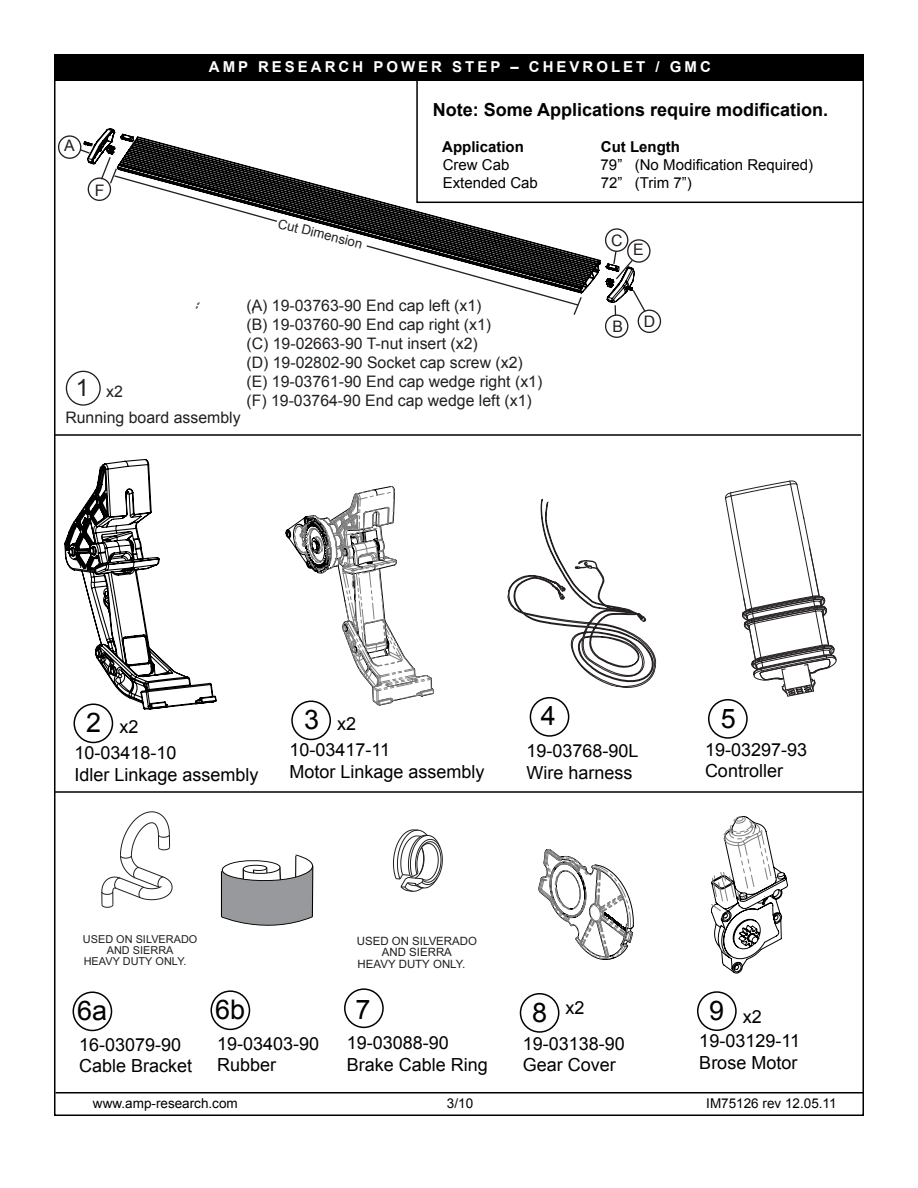
<style>
.page{position:relative;width:918px;height:1188px;background:#fff}
.page>*{position:absolute;margin:0;border:0;box-sizing:border-box;transform-origin:0 0}
.t1{font:27px "Arial";color:#000}
.t2{font:18px/21.6px "Arial";color:#000}
.t3{font:700 18px "Arial";color:#000}
.t4{font:15.9px/19px "Arial";color:#231f20}
.t5{font:15px "Arial";color:#000}
.t6{font:700 15px "Arial";letter-spacing:.2em;color:#fff}
.t7{font:700 15px "Arial";color:#000}
.t8{font:13.5px "Arial";color:#000}
.t9{font:13.2px "Arial";color:#231f20}
.t10{font:11.4px "Arial";color:#231f20}
.t11{font:10.95px "Arial";color:#231f20}
.s1{font-size:23.7px}
.s2{font-size:27px}
</style>
<div class="page">
<div style="left:54px;top:55px;width:809px;height:26px;background:#000"></div>
<svg style="left:220px;top:854px;width:94px;height:72px"></svg>
<svg style="left:285px;top:486px;width:149px;height:220px"></svg>
<svg style="left:101px;top:812px;width:72px;height:96px"></svg>
<svg style="left:393px;top:829px;width:50px;height:63px"></svg>
<div style="left:73px;top:704px;width:40px;height:39px;border:1px solid #000;border-radius:50%"></div>
<div style="left:291px;top:701px;width:40px;height:39px;border:1px solid #000;border-radius:50%"></div>
<div style="left:530px;top:697px;width:39px;height:40px;border:1px solid #000;border-radius:50%"></div>
<div style="left:708px;top:699px;width:40px;height:40px;border:1px solid #000;border-radius:50%"></div>
<svg style="left:507px;top:498px;width:150px;height:190px"></svg>
<svg style="left:725px;top:481px;width:112px;height:215px"></svg>
<div style="left:520px;top:993px;width:39px;height:40px;border:1px solid #000;border-radius:50%"></div>
<div style="left:697px;top:991px;width:40px;height:40px;border:1px solid #000;border-radius:50%"></div>
<div style="left:344px;top:988px;width:40px;height:40px;border:1px solid #000;border-radius:50%"></div>
<div style="left:73px;top:992px;width:39px;height:39px;border:1px solid #000;border-radius:50%"></div>
<div style="left:416px;top:59px;width:449px;height:144px;border:1px solid #000"></div>
<div style="left:210px;top:990px;width:40px;height:40px;border:1px solid #000;border-radius:50%"></div>
<svg style="left:711px;top:816px;width:77px;height:158px"></svg>
<svg style="left:538px;top:849px;width:96px;height:111px"></svg>
<div style="left:66px;top:371px;width:35px;height:35px;border:1px solid #231f20;border-radius:50%"></div>
<svg style="left:83px;top:128px;width:559px;height:207px"></svg>
<div style="left:605px;top:228px;width:23px;height:24px;border:1px solid #231f20;border-radius:50%"></div>
<div style="left:627px;top:239px;width:24px;height:24px;border:1px solid #231f20;border-radius:50%"></div>
<svg style="left:612px;top:250px;width:22px;height:31px"></svg>
<div style="left:638px;top:310px;width:23px;height:23px;border:1px solid #231f20;border-radius:50%"></div>
<svg style="left:631px;top:289px;width:16px;height:24px"></svg>
<div style="left:605px;top:314px;width:23px;height:24px;border:1px solid #231f20;border-radius:50%"></div>
<div style="left:58px;top:135px;width:23px;height:24px;border:1px solid #231f20;border-radius:50%"></div>
<svg style="left:79px;top:148px;width:12px;height:7px"></svg>
<div style="left:88px;top:178px;width:23px;height:23px;border:1px solid #231f20;border-radius:50%"></div>
<svg style="left:100px;top:156px;width:179px;height:67px"></svg>
<svg style="left:365px;top:244px;width:218px;height:72px"></svg>
<svg style="left:64px;top:459px;width:153px;height:251px"></svg>
<hr style="left:54px;top:434px;width:807px;height:2px;background:#000">
<hr style="left:54px;top:791px;width:808px;height:2px;background:#000">
<hr style="left:55px;top:1092px;width:809px;height:2px;background:#000">
<p class="t4" style="left:64px;top:138px;width:12px">A</p>
<p class="t4" style="left:95px;top:182px;width:11px">F</p>
<p class="t6" style="left:209px;top:61px;width:504px">AMP RESEARCH POWER STEP – CHEVROLET / GMC</p>
<p class="t9" style="left:280px;top:218px;width:88px;rotate:14deg">Cut Dimension</p>
<p class="t3" style="left:433px;top:103px;width:397px">Note: Some Applications require modification.</p>
<p class="t7" style="left:442px;top:141px;width:83px">Application</p>
<p class="t7" style="left:601px;top:141px;width:81px">Cut Length</p>
<p class="t5" style="left:443px;top:159px;width:68px">Crew Cab</p>
<p class="t5" style="left:601px;top:159px;width:214px">79” (No Modification Required)</p>
<p class="t5" style="left:443px;top:177px;width:97px">Extended Cab</p>
<p class="t5" style="left:601px;top:177px;width:93px">72” (Trim 7”)</p>
<p class="t4" style="left:611px;top:232px;width:13px">C</p>
<p class="t4" style="left:633px;top:242px;width:12px">E</p>
<p class="t4" style="left:246px;top:298px;width:297px">(A) 19-03763-90 End cap left (x1)<br>(B) 19-03760-90 End cap right (x1)<br>(C) 19-02663-90 T-nut insert (x2)<br>(D) 19-02802-90 Socket cap screw (x2) (E) 19-03761-90 End cap wedge right (x1) (F) 19-03764-90 End cap wedge left (x1)</p>
<p class="t4" style="left:65px;top:380px;width:177px;line-height:25.8px;text-indent:10px"><span class="s1">1</span> x2<br>Running board assembly</p>
<p class="t4" style="left:612px;top:318px;width:12px">B</p>
<p class="t4" style="left:644px;top:313px;width:13px">D</p>
<p class="t2" style="left:74px;top:716px;width:104px;line-height:25.7px;text-indent:12px"><span class="s2">2</span> x2<br>10-03418-10</p>
<p class="t2" style="left:74px;top:765px;width:186px">Idler Linkage assembly</p>
<p class="t2" style="left:290px;top:713px;width:102px;line-height:25.8px;text-indent:15px"><span class="s2">3</span> x2<br>10-03417-11</p>
<p class="t2" style="left:290px;top:762px;width:197px">Motor Linkage assembly</p>
<h1 class="t1" style="left:541px;top:706px;width:17px">4</h1>
<p class="t2" style="left:526px;top:742px;width:114px">19-03768-90L<br>Wire harness</p>
<p class="t11" style="left:83px;top:933px;width:116px">USED ON SILVERADO</p>
<p class="t11" style="left:107px;top:944px;width:68px">AND SIERRA</p>
<p class="t11" style="left:84px;top:955px;width:104px">HEAVY DUTY ONLY.</p>
<h1 class="t1" style="left:77px;top:1000px;width:32px">6a</h1>
<p class="t2" style="left:79px;top:1035px;width:115px">16-03079-90<br>Cable Bracket</p>
<h1 class="t1" style="left:215px;top:999px;width:32px">6b</h1>
<p class="t2" style="left:217px;top:1034px;width:104px">19-03403-90<br>Rubber</p>
<p class="t10" style="left:357px;top:934px;width:122px">USED ON SILVERADO</p>
<p class="t10" style="left:382px;top:946px;width:72px">AND SIERRA</p>
<p class="t10" style="left:358px;top:957px;width:109px">HEAVY DUTY ONLY.</p>
<h1 class="t1" style="left:356px;top:999px;width:17px">7</h1>
<p class="t2" style="left:347px;top:1034px;width:143px">19-03088-90<br>Brake Cable Ring</p>
<p class="t2" style="left:523px;top:992px;width:104px;line-height:35.7px;text-indent:9px"><span class="s2">8</span> x2<br>19-03138-90</p>
<p class="t2" style="left:523px;top:1056px;width:95px">Gear Cover</p>
<h1 class="t1" style="left:721px;top:708px;width:17px">5</h1>
<p class="t2" style="left:705px;top:740px;width:104px">19-03297-93<br>Controller</p>
<p class="t2" style="left:699px;top:1006px;width:102px;line-height:24.3px;text-indent:10px"><sup>9</sup> x2<br>19-03129-11</p>
<p class="t2" style="left:699px;top:1053px;width:100px">Brose Motor</p>
<p class="t8" style="left:93px;top:1098px;width:146px">www.amp-research.com</p>
<p class="t8" style="left:447px;top:1098px;width:28px">3/10</p>
<p class="t8" style="left:706px;top:1098px;width:132px">IM75126 rev 12.05.11</p>
</div>
